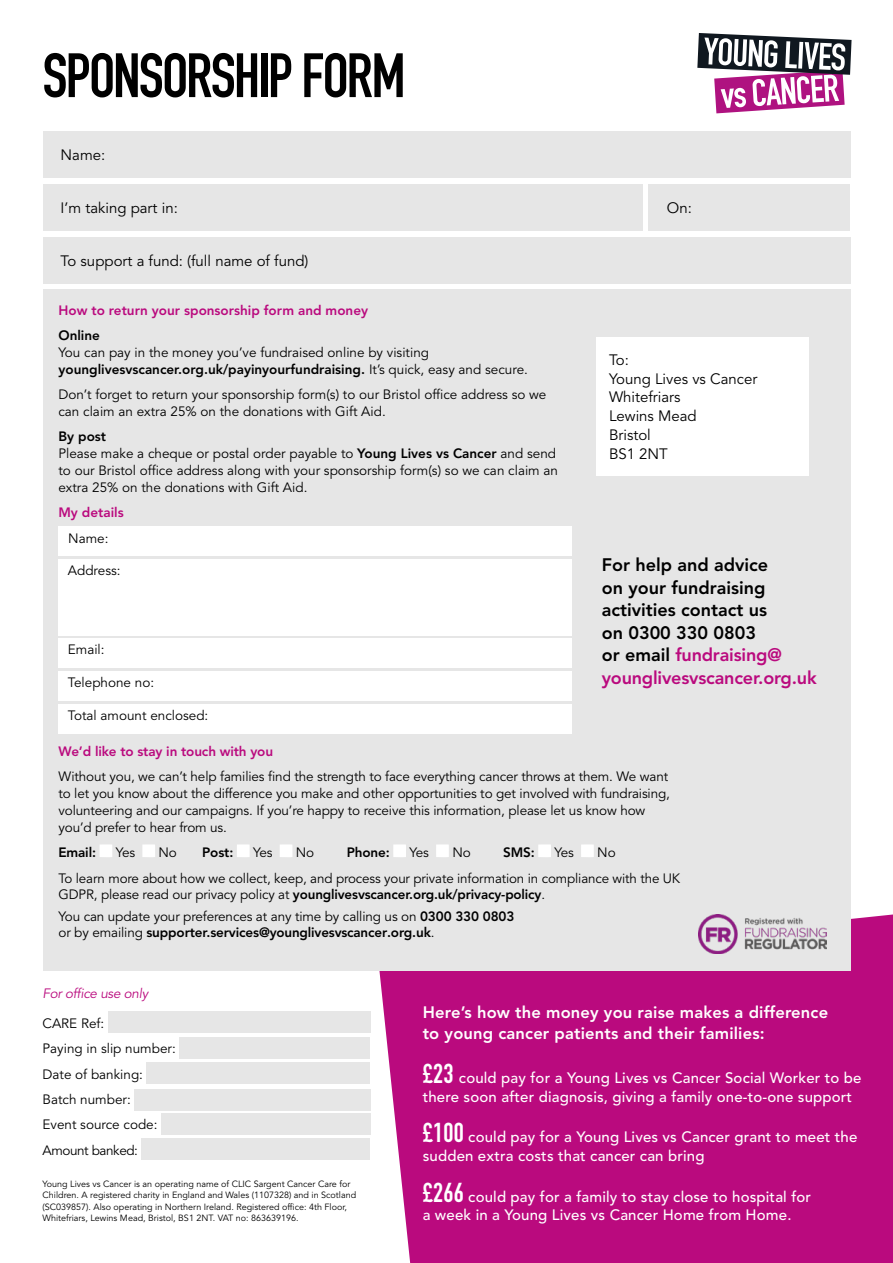
<style>
.page{position:relative;width:893px;height:1263px;background:#fff}
.page>*{position:absolute;margin:0;border:0;box-sizing:border-box;transform-origin:0 0}
.t1{font:700 61.5px "DIN Condensed";letter-spacing:-.03em;color:#000}
.t2{font:800 18px/22.5px "Avenir LT Std";color:#000}
.t3{font:800 16.5px/21.5px "Avenir LT Std";letter-spacing:.01em;color:#fff}
.t4{font:500 15px/18.8px "Avenir LT Std";letter-spacing:.01em;color:#fff}
.t5{font:15px "Avenir LT Std";color:#000}
.t6{font:13.5px/16.8px "Avenir LT Std";letter-spacing:-.01em;color:#000}
.t7{font:800 13.5px "Avenir LT Std";color:#ba0a7e}
.t8{font:800 13.5px "Avenir LT Std";letter-spacing:-.01em;color:#000}
.t9{font:italic 13.5px "Avenir LT Std";letter-spacing:-.02em;color:#ba0a7e}
.t10{font:13.5px "Avenir LT Std";letter-spacing:-.03em;color:#000}
.Charity_number{font:9px/11.2px "Avenir LT Std";color:#000}
.s1{font-weight:800}
.s2{color:#ba0a7e}
.s3{font-family:"DIN Condensed";font-weight:700;font-size:27px}
</style>
<div class="page">
<div style="left:379px;top:914px;width:514px;height:349px;background:#ba0a7e"></div>
<div style="left:43px;top:290px;width:807px;height:681px;background:#e6e6e6"></div>
<img style="left:699px;top:915px;width:127px;height:39px">
<svg style="left:697px;top:33px;width:154px;height:80px"></svg>
<div style="left:43px;top:131px;width:807px;height:47px;background:#e6e6e6"></div>
<div style="left:43px;top:237px;width:807px;height:47px;background:#e6e6e6"></div>
<div style="left:43px;top:184px;width:599px;height:46px;background:#e6e6e6"></div>
<div style="left:648px;top:184px;width:202px;height:46px;background:#e6e6e6"></div>
<svg style="left:100px;top:844px;width:12px;height:13px"></svg>
<svg style="left:142px;top:844px;width:13px;height:13px"></svg>
<svg style="left:237px;top:844px;width:13px;height:13px"></svg>
<svg style="left:280px;top:844px;width:12px;height:13px"></svg>
<svg style="left:393px;top:844px;width:13px;height:13px"></svg>
<svg style="left:436px;top:844px;width:13px;height:13px"></svg>
<svg style="left:538px;top:844px;width:13px;height:13px"></svg>
<svg style="left:581px;top:844px;width:13px;height:13px"></svg>
<div style="left:58px;top:527px;width:514px;height:29px;background:#fff"></div>
<div style="left:58px;top:638px;width:514px;height:30px;background:#fff"></div>
<div style="left:58px;top:671px;width:514px;height:30px;background:#fff"></div>
<div style="left:58px;top:704px;width:514px;height:29px;background:#fff"></div>
<div style="left:58px;top:559px;width:514px;height:77px;background:#fff"></div>
<div style="left:596px;top:337px;width:213px;height:138px;background:#fff"></div>
<div style="left:108px;top:1012px;width:262px;height:21px;background:#e6e6e6"></div>
<div style="left:179px;top:1037px;width:191px;height:21px;background:#e6e6e6"></div>
<div style="left:146px;top:1063px;width:224px;height:21px;background:#e6e6e6"></div>
<div style="left:134px;top:1089px;width:236px;height:21px;background:#e6e6e6"></div>
<div style="left:161px;top:1114px;width:209px;height:21px;background:#e6e6e6"></div>
<div style="left:141px;top:1139px;width:229px;height:21px;background:#e6e6e6"></div>
<p class="t1" style="left:43px;top:34px;width:365px">SPONSORSHIP FORM</p>
<p class="t5" style="left:61px;top:146px;width:46px">Name:</p>
<p class="t5" style="left:61px;top:199px;width:119px">I’m taking part in:</p>
<p class="t5" style="left:667px;top:199px;width:27px">On:</p>
<p class="t5" style="left:61px;top:252px;width:249px">To support a fund: (full name of fund)</p>
<p class="t7" style="left:58px;top:302px;width:311px">How to return your sponsorship form and money</p>
<p class="t8" style="left:58px;top:327px;width:43px">Online</p>
<p class="t6" style="left:58px;top:344px;width:471px">You can pay in the money you’ve fundraised online by visiting <span class="s1">younglivesvscancer.org.uk/payinyourfundraising.</span> It’s quick, easy and secure.</p>
<p class="t6" style="left:58px;top:386px;width:489px">Don’t forget to return your sponsorship form(s) to our Bristol office address so we can claim an extra 25% on the donations with Gift Aid.</p>
<p class="t8" style="left:58px;top:429px;width:49px">By post</p>
<p class="t6" style="left:58px;top:446px;width:501px">Please make a cheque or postal order payable to <span class="s1">Young Lives vs Cancer</span> and send to our Bristol office address along with your sponsorship form(s) so we can claim an extra 25% on the donations with Gift Aid.</p>
<p class="t7" style="left:58px;top:505px;width:67px">My details</p>
<p class="t6" style="left:68px;top:530px;width:42px">Name:</p>
<p class="t6" style="left:68px;top:562px;width:54px">Address:</p>
<p class="t6" style="left:68px;top:642px;width:38px">Email:</p>
<p class="t6" style="left:68px;top:674px;width:88px">Telephone no:</p>
<p class="t6" style="left:68px;top:707px;width:142px">Total amount enclosed:</p>
<p class="t5" style="left:609px;top:351px;width:22px">To:</p>
<p class="t5" style="left:609px;top:370px;width:150px">Young Lives vs Cancer</p>
<p class="t5" style="left:609px;top:389px;width:73px">Whitefriars</p>
<p class="t5" style="left:609px;top:407px;width:89px">Lewins Mead</p>
<p class="t5" style="left:609px;top:426px;width:43px">Bristol</p>
<p class="t5" style="left:609px;top:445px;width:60px">BS1 2NT</p>
<p class="t2" style="left:602px;top:554px;width:217px">For help and advice<br>on your fundraising activities contact us<br>on 0300 330 0803<br>or email <span class="s2">fundraising@ younglivesvscancer.org.uk</span></p>
<p class="t7" style="left:58px;top:743px;width:216px">We’d like to stay in touch with you</p>
<p class="t6" style="left:58px;top:768px;width:613px">Without you, we can’t help families find the strength to face everything cancer throws at them. We want to let you know about the difference you make and other opportunities to get involved with fundraising, volunteering and our campaigns. If you’re happy to receive this information, please let us know how you’d prefer to hear from us.</p>
<p class="t8" style="left:58px;top:844px;width:39px">Email:</p>
<p class="t6" style="left:116px;top:844px;width:21px">Yes</p>
<p class="t6" style="left:159px;top:844px;width:20px">No</p>
<p class="t8" style="left:202px;top:844px;width:33px">Post:</p>
<p class="t6" style="left:253px;top:844px;width:21px">Yes</p>
<p class="t6" style="left:296px;top:844px;width:20px">No</p>
<p class="t8" style="left:347px;top:844px;width:45px">Phone:</p>
<p class="t6" style="left:409px;top:844px;width:21px">Yes</p>
<p class="t6" style="left:452px;top:844px;width:20px">No</p>
<p class="t8" style="left:503px;top:844px;width:33px">SMS:</p>
<p class="t6" style="left:554px;top:844px;width:21px">Yes</p>
<p class="t6" style="left:597px;top:844px;width:20px">No</p>
<p class="t6" style="left:58px;top:870px;width:623px">To learn more about how we collect, keep, and process your private information in compliance with the UK<br>GDPR, please read our privacy policy at <span class="s1">younglivesvscancer.org.uk/privacy-policy</span>.</p>
<p class="t6" style="left:58px;top:908px;width:457px">You can update your preferences at any time by calling us on <span class="s1">0300 330 0803 </span>or by emailing <span class="s1">supporter.services@younglivesvscancer.org.uk</span>.</p>
<p class="t9" style="left:43px;top:986px;width:107px">For office use only</p>
<p class="t6" style="left:43px;top:1015px;width:63px">CARE Ref:</p>
<p class="t6" style="left:43px;top:1040px;width:135px">Paying in slip number:</p>
<p class="t6" style="left:43px;top:1066px;width:102px">Date of banking:</p>
<p class="t6" style="left:43px;top:1091px;width:90px">Batch number:</p>
<p class="t6" style="left:43px;top:1117px;width:117px">Event source code:</p>
<p class="t10" style="left:43px;top:1142px;width:97px">Amount banked:</p>
<p class="Charity_number" style="left:43px;top:1178px;width:315px">Young Lives vs Cancer is an operating name of CLIC Sargent Cancer Care for Children. A registered charity in England and Wales (1107328) and in Scotland (SC039857). Also operating in Northern Ireland. Registered office: 4th Floor, Whitefriars, Lewins Mead, Bristol, BS1 2NT. VAT no: 863639196.</p>
<p class="t3" style="left:423px;top:1001px;width:407px">Here’s how the money you raise makes a difference to young cancer patients and their families:</p>
<p class="t4" style="left:423px;top:1069px;width:440px"><span class="s3">£23</span> could pay for a Young Lives vs Cancer Social Worker to be there soon after diagnosis, giving a family one-to-one support</p>
<p class="t4" style="left:423px;top:1128px;width:436px"><span class="s3">£100</span> could pay for a Young Lives vs Cancer grant to meet the sudden extra costs that cancer can bring</p>
<p class="t4" style="left:423px;top:1187px;width:390px"><span class="s3">£266</span> could pay for a family to stay close to hospital for a week in a Young Lives vs Cancer Home from Home.</p>
</div>
